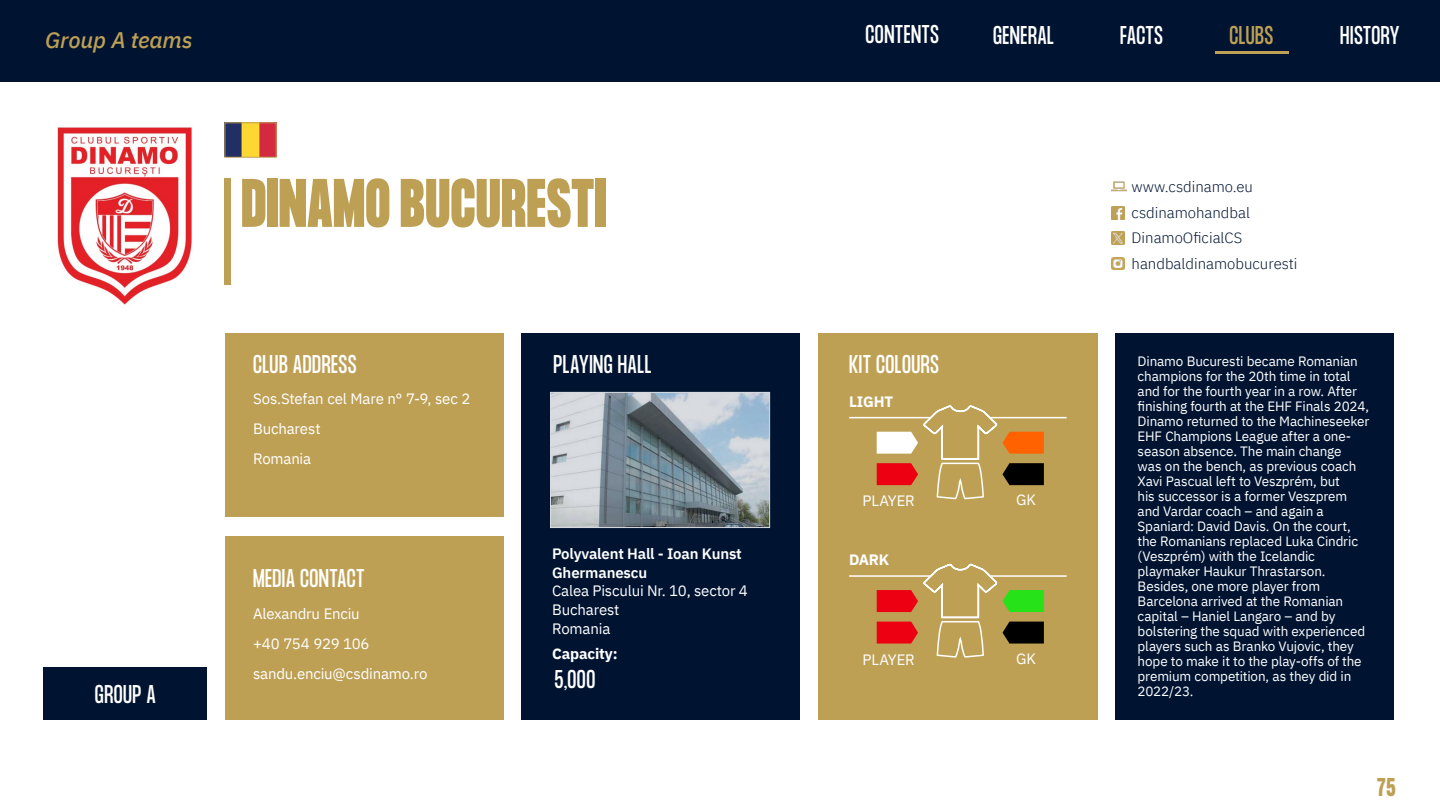
<style>
.page{position:relative;width:1440px;height:810px;background:#fff}
.page>*{position:absolute;margin:0;border:0;box-sizing:border-box;transform-origin:0 0}
.t1{font:900 60px "Formula Condensed";letter-spacing:.025em;color:#bea055}
.t2{font:22.5px "Formula Condensed";letter-spacing:.02em;color:#fff}
.t3{font:italic 500 22.5px "IBM Plex Sans";letter-spacing:-.005em;color:#bea055}
.t4{font:22.5px "Formula Condensed";letter-spacing:.02em;color:#bea055}
.t5{font:700 22.5px "Formula Condensed";color:#bea055}
.t6{font:15px/30px "IBM Plex Sans";letter-spacing:-.01em;color:#fff}
.t7{font:300 15px/25.5px "IBM Plex Sans";color:#001432}
.t8{font:600 15px/18.8px "IBM Plex Sans";letter-spacing:-.01em;color:#fff}
.t9{font:700 15px "IBM Plex Sans";letter-spacing:-.01em;color:#fff}
.t10{font:13.5px/15px "IBM Plex Sans";letter-spacing:-.01em;color:#fff}
</style>
<div class="page">
<div style="left:0;top:0;width:1440px;height:82px;background:#001432"></div>
<hr style="left:1215px;top:52px;width:74px;height:2px;background:#bea055">
<div style="left:225px;top:334px;width:279px;height:183px;background:#bea055"></div>
<div style="left:225px;top:536px;width:279px;height:184px;background:#bea055"></div>
<div style="left:521px;top:333px;width:279px;height:386px;background:#001432"></div>
<div style="left:1115px;top:333px;width:279px;height:386px;background:#001432"></div>
<div style="left:225px;top:179px;width:6px;height:106px;background:#bea055"></div>
<img style="left:552px;top:394px;width:216px;height:132px">
<div style="left:550px;top:392px;width:220px;height:136px;border:1px solid #fff"></div>
<img style="left:227px;top:124px;width:48px;height:32px">
<div style="left:225px;top:122px;width:52px;height:36px;border:1px solid #bea055"></div>
<img style="left:57px;top:127px;width:135px;height:178px">
<svg style="left:1111px;top:206px;width:13px;height:13px"></svg>
<svg style="left:1111px;top:232px;width:13px;height:13px"></svg>
<img style="left:1111px;top:181px;width:15px;height:11px">
<svg style="left:1111px;top:258px;width:13px;height:12px"></svg>
<div style="left:44px;top:668px;width:163px;height:52px;background:#001432"></div>
<div style="left:818px;top:333px;width:279px;height:386px;background:#bea055"></div>
<hr style="left:849px;top:417px;width:218px;height:1px;background:#fff">
<hr style="left:849px;top:575px;width:218px;height:2px;background:#fff">
<svg style="left:877px;top:405px;width:167px;height:95px"></svg>
<svg style="left:877px;top:563px;width:167px;height:95px"></svg>
<h2 class="t3" style="left:45px;top:22px;width:149px">Group A teams</h2>
<h2 class="t2" style="left:865px;top:21px;width:75px">CONTENTS</h2>
<h2 class="t2" style="left:993px;top:21px;width:62px">GENERAL</h2>
<h2 class="t2" style="left:1120px;top:21px;width:44px">FACTS</h2>
<h2 class="t4" style="left:1229px;top:21px;width:46px">CLUBS</h2>
<h2 class="t2" style="left:1340px;top:22px;width:61px">HISTORY</h2>
<h2 class="t2" style="left:95px;top:680px;width:62px">GROUP A</h2>
<h1 class="t1" style="left:242px;top:167px;width:366px">DINAMO BUCURESTI</h1>
<h2 class="t2" style="left:253px;top:351px;width:105px">CLUB ADDRESS</h2>
<h2 class="t2" style="left:553px;top:351px;width:100px">PLAYING HALL</h2>
<p class="t6" style="left:253px;top:382px;width:219px">Sos.Stefan cel Mare n° 7-9, sec 2<br>Bucharest<br>Romania</p>
<h2 class="t2" style="left:253px;top:565px;width:113px">MEDIA CONTACT</h2>
<p class="t6" style="left:253px;top:597px;width:176px">Alexandru Enciu<br>+40 754 929 106 sandu.enciu@csdinamo.ro</p>
<p class="t8" style="left:552px;top:543px;width:191px">Polyvalent Hall - Ioan Kunst<br>Ghermanescu</p>
<p class="t6" style="left:552px;top:581px;width:197px;line-height:18.8px">Calea Piscului Nr. 10, sector 4<br>Bucharest<br>Romania</p>
<p class="t9" style="left:552px;top:641px;width:67px">Capacity:</p>
<h2 class="t2" style="left:555px;top:666px;width:42px">5,000</h2>
<h2 class="t2" style="left:849px;top:351px;width:92px">KIT COLOURS</h2>
<p class="t9" style="left:849px;top:390px;width:46px">LIGHT</p>
<p class="t6" style="left:863px;top:485px;width:54px">PLAYER</p>
<p class="t9" style="left:849px;top:548px;width:42px">DARK</p>
<p class="t6" style="left:863px;top:643px;width:54px">PLAYER</p>
<p class="t6" style="left:1016px;top:484px;width:21px">GK</p>
<p class="t6" style="left:1016px;top:642px;width:21px">GK</p>
<p class="t7" style="left:1132px;top:173px;width:168px">www.csdinamo.eu csdinamohandbal<br>DinamoOficialCS handbaldinamobucuresti</p>
<p class="t10" style="left:1138px;top:353px;width:233px">Dinamo Bucuresti became Romanian champions for the 20th time in total and for the fourth year in a row. After finishing fourth at the EHF Finals 2024, Dinamo returned to the Machineseeker EHF Champions League after a one&shy;season absence. The main change<br>was on the bench, as previous coach Xavi Pascual left to Veszprém, but<br>his successor is a former Veszprem and Vardar coach – and again a Spaniard: David Davis. On the court, the Romanians replaced Luka Cindric (Veszprém) with the Icelandic playmaker Haukur Thrastarson.<br>Besides, one more player from Barcelona arrived at the Romanian capital – Haniel Langaro – and by bolstering the squad with experienced players such as Branko Vujovic, they hope to make it to the play-offs of the premium competition, as they did in 2022/23.</p>
<h2 class="t5" style="left:1377px;top:774px;width:20px">75</h2>
</div>
